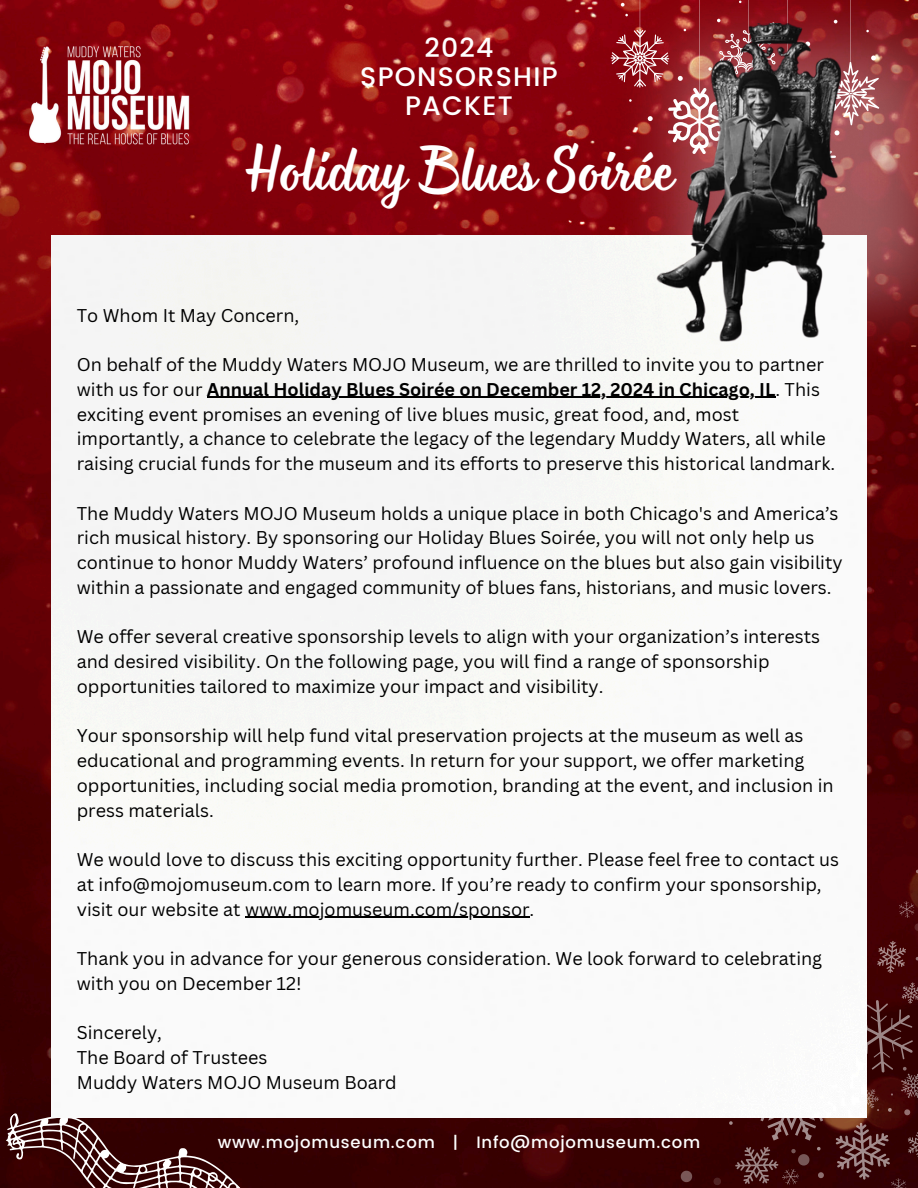
<style>
.page{position:relative;width:918px;height:1188px;background:#fff}
.page>*{position:absolute;margin:0;border:0;box-sizing:border-box;transform-origin:0 0}
.t1{font:48.9px "Monarda";color:#fff}
.t2{font:500 26.7px/29.1px "Poppins";letter-spacing:.05em;color:#fff;text-align:center}
.t3{font:18px/24.8px "Canva Sans";color:#000}
.t4{font:500 16.5px "Poppins";letter-spacing:.05em;color:#fff}
.s1{font-weight:700}
</style>
<div class="page">
<img style="left:0;top:0;width:918px;height:1188px">
<img style="left:606px;top:0;width:312px;height:370px">
<svg style="left:611px;top:0;width:268px;height:23px;background:#8e1017"></svg>
<svg style="left:714px;top:1178px;width:7px;height:7px"></svg>
<svg style="left:899px;top:901px;width:19px;height:30px"></svg>
<svg style="left:681px;top:1171px;width:11px;height:11px"></svg>
<svg style="left:877px;top:941px;width:29px;height:32px"></svg>
<svg style="left:729px;top:982px;width:189px;height:206px;background:#491818"></svg>
<svg style="left:0;top:1032px;width:247px;height:156px;background:#4e2222"></svg>
<img style="left:30px;top:45px;width:161px;height:101px">
<img style="left:51px;top:235px;width:816px;height:882px">
<hr style="left:207px;top:397px;width:568px;height:1px;background:#000">
<hr style="left:245px;top:917px;width:285px;height:1px;background:#000">
<img style="left:611px;top:23px;width:290px;height:319px">
<h2 class="t2" style="left:360px;top:33px;width:199px">2024<br>SPONSORSHIP<br>PACKET</h2>
<p class="t1" style="left:246px;top:144px;width:427px">Holiday Blues Soirée</p>
<p class="t3" style="left:77px;top:302px;width:224px">To Whom It May Concern,</p>
<h1 class="t3" style="left:77px;top:352px;width:749px">On behalf of the Muddy Waters MOJO Museum, we are thrilled to invite you to partner with us for our <span class="s1">Annual Holiday Blues Soirée on December 12, 2024 in Chicago, IL</span>. This</h1>
<p class="t3" style="left:77px;top:401px;width:760px">exciting event promises an evening of live blues music, great food, and, most importantly, a chance to celebrate the legacy of the legendary Muddy Waters, all while raising crucial funds for the museum and its efforts to preserve this historical landmark.</p>
<p class="t3" style="left:77px;top:500px;width:763px">The Muddy Waters MOJO Museum holds a unique place in both Chicago's and America’s rich musical history. By sponsoring our Holiday Blues Soirée, you will not only help us</p>
<p class="t3" style="left:77px;top:550px;width:767px">continue to honor Muddy Waters’ profound influence on the blues but also gain visibility within a passionate and engaged community of blues fans, historians, and music lovers.</p>
<p class="t3" style="left:77px;top:624px;width:745px">We offer several creative sponsorship levels to align with your organization’s interests and desired visibility. On the following page, you will find a range of sponsorship</p>
<p class="t3" style="left:77px;top:673px;width:528px">opportunities tailored to maximize your impact and visibility.</p>
<p class="t3" style="left:77px;top:723px;width:729px">Your sponsorship will help fund vital preservation projects at the museum as well as educational and programming events. In return for your support, we offer marketing</p>
<p class="t3" style="left:77px;top:772px;width:758px">opportunities, including social media promotion, branding at the event, and inclusion in press materials.</p>
<p class="t3" style="left:77px;top:847px;width:764px">We would love to discuss this exciting opportunity further. Please feel free to contact us at info@mojomuseum.com to learn more. If you’re ready to confirm your sponsorship,</p>
<p class="t3" style="left:77px;top:896px;width:459px">visit our website at www.mojomuseum.com/sponsor.</p>
<p class="t3" style="left:77px;top:946px;width:747px">Thank you in advance for your generous consideration. We look forward to celebrating with you on December 12!</p>
<p class="t3" style="left:77px;top:1020px;width:87px">Sincerely,</p>
<p class="t3" style="left:77px;top:1045px;width:192px">The Board of Trustees</p>
<p class="t3" style="left:77px;top:1069px;width:322px">Muddy Waters MOJO Museum Board</p>
<p class="t4" style="left:218px;top:1132px;width:484px">www.mojomuseum.com | Info@mojomuseum.com</p>
</div>
